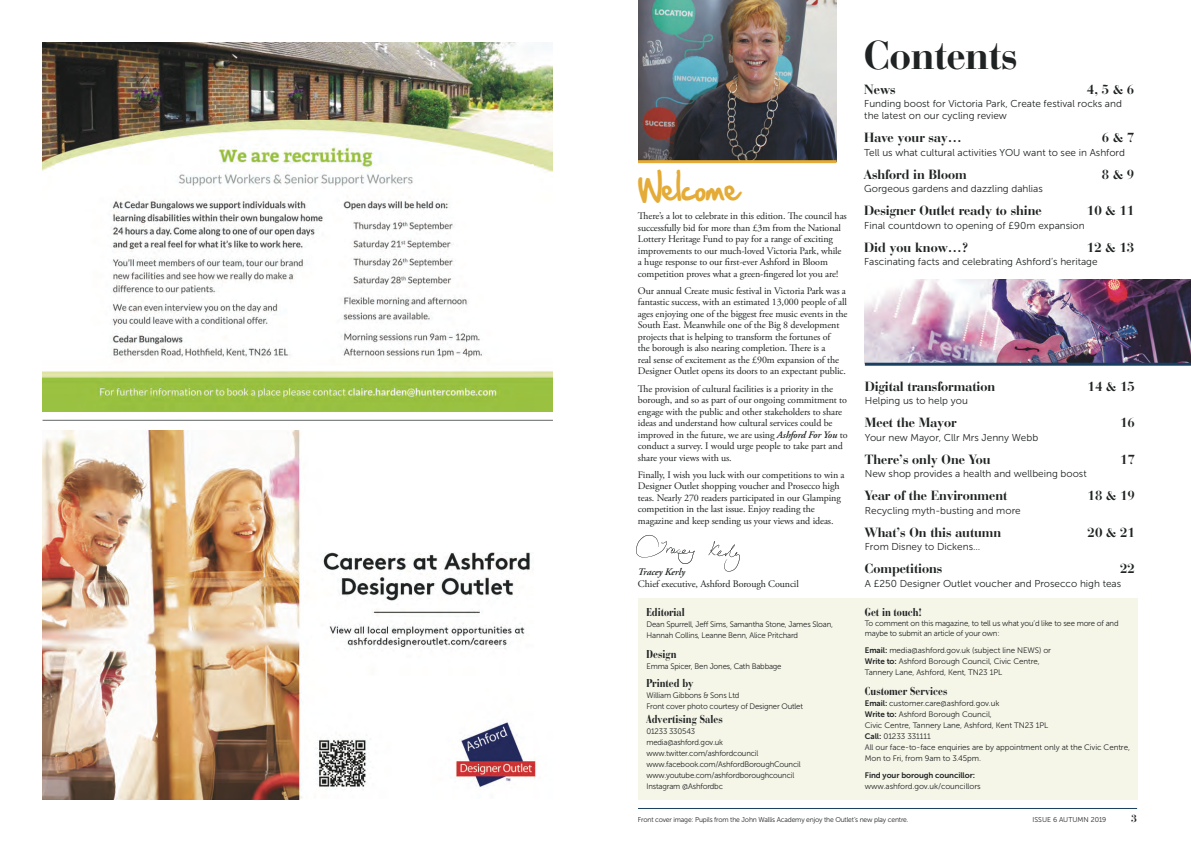
<style>
.page{position:relative;width:1191px;height:842px;background:#fff}
.page>*{position:absolute;margin:0;border:0;box-sizing:border-box;transform-origin:0 0}
.t1{font:700 42px "Bauer Bodoni BT";color:#202323}
.t2{font:28px "Hand Of Sean";color:#e4ab37}
.t3{font:700 14px "Bauer Bodoni BT";color:#202323}
.t4{font:700 condensed 12px "Bauer Bodoni BT";color:#202323}
.t5{font:700 11px "Bauer Bodoni BT";color:#202323}
.t6{font:10px/11.5px "Adobe Garamond Pro";letter-spacing:-.01em;color:#202323}
.t7{font:10px/12px "Museo Sans 300";color:#202323}
.t8{font:8px/11px "Museo Sans 300";letter-spacing:-.025em;color:#202323}
.t9{font:7px "Museo Sans 300";letter-spacing:-.025em;color:#202323}
.t10{font:7px "Museo Sans 300";color:#202323}
.s1{font-weight:600;font-style:italic}
.s2{font-family:"Museo Sans 700"}
</style>
<div class="page">
<hr style="left:43px;top:420px;width:510px;height:1px;background:#626666">
<img style="left:43px;top:431px;width:496px;height:368px">
<img style="left:43px;top:43px;width:510px;height:368px">
<hr style="left:638px;top:808px;width:499px;height:1px;background:#183f5f">
<img style="left:865px;top:280px;width:326px;height:83px">
<hr style="left:865px;top:363px;width:326px;height:3px;background:#183f5f">
<img style="left:638px;top:0;width:198px;height:160px">
<div style="left:638px;top:598px;width:499px;height:201px;background:#f5f5e8"></div>
<hr style="left:638px;top:160px;width:198px;height:3px;background:#e4ab37">
<svg style="left:636px;top:535px;width:59px;height:29px"></svg>
<svg style="left:708px;top:541px;width:32px;height:31px"></svg>
<p class="t2" style="left:638px;top:164px;width:103px">Welcome</p>
<p class="t6" style="left:638px;top:211px;width:210px">There’s a lot to celebrate in this edition. The council has successfully bid for more than £3m from the National Lottery Heritage Fund to pay for a range of exciting improvements to our much-loved Victoria Park, while a huge response to our first-ever Ashford in Bloom competition proves what a green-fingered lot you are!</p>
<p class="t6" style="left:638px;top:285px;width:211px">Our annual Create music festival in Victoria Park was a fantastic success, with an estimated 13,000 people of all ages enjoying one of the biggest free music events in the South East. Meanwhile one of the Big 8 development projects that is helping to transform the fortunes of<br>the borough is also nearing completion. There is a<br>real sense of excitement as the £90m expansion of the Designer Outlet opens its doors to an expectant public.</p>
<p class="t6" style="left:638px;top:383px;width:211px">The provision of cultural facilities is a priority in the borough, and so as part of our ongoing commitment to engage with the public and other stakeholders to share ideas and understand how cultural services could be improved in the future, we are using <span class="s1">Ashford For You</span> to conduct a survey. I would urge people to take part and share your views with us.</p>
<p class="t6" style="left:638px;top:469px;width:208px">Finally, I wish you luck with our competitions to win a Designer Outlet shopping voucher and Prosecco high teas. Nearly 270 readers participated in our Glamping competition in the last issue. Enjoy reading the magazine and keep sending us your views and ideas.</p>
<p class="t6" style="left:638px;top:567px;width:162px"><span class="s1">Tracey Kerly<br></span>Chief executive, Ashford Borough Council</p>
<p class="t4" style="left:646px;top:605px;width:40px">Editorial</p>
<p class="t8" style="left:646px;top:619px;width:188px">Dean Spurrell, Jeff Sims, Samantha Stone, James Sloan,<br>Hannah Collins, Leanne Benn, Alice Pritchard</p>
<p class="t4" style="left:646px;top:647px;width:32px">Design</p>
<p class="t8" style="left:646px;top:661px;width:136px">Emma Spicer, Ben Jones, Cath Babbage</p>
<p class="t4" style="left:646px;top:675px;width:48px">Printed by</p>
<p class="t8" style="left:646px;top:689px;width:94px">William Gibbons &amp; Sons Ltd</p>
<p class="t8" style="left:646px;top:700px;width:158px">Front cover photo courtesy of Designer Outlet</p>
<p class="t4" style="left:646px;top:711px;width:78px">Advertising Sales</p>
<p class="t8" style="left:646px;top:726px;width:50px">01233 330543</p>
<p class="t8" style="left:646px;top:737px;width:78px">media@ashford.gov.uk</p>
<p class="t8" style="left:646px;top:748px;width:113px">www.twitter.com/ashfordcouncil</p>
<p class="t8" style="left:646px;top:759px;width:156px">www.facebook.com/AshfordBoroughCouncil</p>
<p class="t8" style="left:646px;top:770px;width:149px">www.youtube.com/ashfordboroughcouncil</p>
<p class="t8" style="left:646px;top:781px;width:78px">Instagram @Ashfordbc</p>
<p class="t1" style="left:864px;top:28px;width:155px">Contents</p>
<p class="t3" style="left:864px;top:80px;width:33px">News</p>
<p class="t3" style="left:1087px;top:80px;width:49px">4, 5 &amp; 6</p>
<p class="t7" style="left:864px;top:98px;width:259px">Funding boost for Victoria Park, Create festival rocks and the latest on our cycling review</p>
<p class="t3" style="left:864px;top:129px;width:99px">Have your say…</p>
<p class="t3" style="left:1101px;top:129px;width:34px">6 &amp; 7</p>
<p class="t7" style="left:864px;top:146px;width:262px">Tell us what cultural activities YOU want to see in Ashford</p>
<p class="t3" style="left:864px;top:165px;width:104px">Ashford in Bloom</p>
<p class="t3" style="left:1101px;top:165px;width:34px">8 &amp; 9</p>
<p class="t7" style="left:864px;top:183px;width:180px">Gorgeous gardens and dazzling dahlias</p>
<p class="t3" style="left:864px;top:202px;width:179px">Designer Outlet ready to shine</p>
<p class="t3" style="left:1087px;top:202px;width:49px">10 &amp; 11</p>
<p class="t7" style="left:864px;top:219px;width:222px">Final countdown to opening of £90m expansion</p>
<p class="t3" style="left:864px;top:238px;width:106px">Did you know…?</p>
<p class="t3" style="left:1087px;top:238px;width:49px">12 &amp; 13</p>
<p class="t7" style="left:864px;top:256px;width:235px">Fascinating facts and celebrating Ashford’s heritage</p>
<p class="t3" style="left:865px;top:377px;width:132px">Digital transformation</p>
<p class="t3" style="left:1087px;top:377px;width:49px">14 &amp; 15</p>
<p class="t7" style="left:865px;top:395px;width:105px">Helping us to help you</p>
<p class="t3" style="left:865px;top:414px;width:93px">Meet the Mayor</p>
<p class="t3" style="left:1120px;top:414px;width:16px">16</p>
<p class="t7" style="left:865px;top:431px;width:175px">Your new Mayor, Cllr Mrs Jenny Webb</p>
<p class="t3" style="left:865px;top:450px;width:127px">There’s only One You</p>
<p class="t3" style="left:1120px;top:450px;width:16px">17</p>
<p class="t7" style="left:865px;top:468px;width:223px">New shop provides a health and wellbeing boost</p>
<p class="t3" style="left:865px;top:487px;width:144px">Year of the Environment</p>
<p class="t3" style="left:1087px;top:487px;width:49px">18 &amp; 19</p>
<p class="t7" style="left:865px;top:504px;width:157px">Recycling myth-busting and more</p>
<p class="t3" style="left:865px;top:523px;width:138px">What’s On this autumn</p>
<p class="t3" style="left:1087px;top:523px;width:49px">20 &amp; 21</p>
<p class="t7" style="left:865px;top:541px;width:117px">From Disney to Dickens…</p>
<p class="t3" style="left:865px;top:560px;width:79px">Competitions</p>
<p class="t3" style="left:1120px;top:560px;width:16px">22</p>
<p class="t7" style="left:865px;top:577px;width:258px">A £250 Designer Outlet voucher and Prosecco high teas</p>
<p class="t4" style="left:865px;top:605px;width:59px">Get in touch!</p>
<p class="t8" style="left:865px;top:618px;width:255px;line-height:10px">To comment on this magazine, to tell us what you’d like to see more of and maybe to submit an article of your own:</p>
<p class="t8" style="left:865px;top:645px;width:188px"><span class="s2">Email:</span> media@ashford.gov.uk (subject line NEWS) or</p>
<p class="t8" style="left:865px;top:656px;width:176px"><span class="s2">Write to:</span> Ashford Borough Council, Civic Centre,<br>Tannery Lane, Ashford, Kent, TN23 1PL</p>
<p class="t4" style="left:865px;top:683px;width:84px">Customer Services</p>
<p class="t8" style="left:865px;top:698px;width:136px"><span class="s2">Email:</span> customer.care@ashford.gov.uk</p>
<p class="t8" style="left:865px;top:709px;width:185px"><span class="s2">Write to:</span> Ashford Borough Council,<br>Civic Centre, Tannery Lane, Ashford, Kent TN23 1PL</p>
<p class="t8" style="left:865px;top:731px;width:67px"><span class="s2">Call:</span> 01233 331111</p>
<p class="t8" style="left:865px;top:742px;width:266px">All our face-to-face enquiries are by appointment only at the Civic Centre,<br>Mon to Fri, from 9am to 3.45pm.</p>
<p class="t8" style="left:865px;top:769px;width:117px"><span class="s2">Find your borough councillor: </span>www.ashford.gov.uk/councillors</p>
<p class="t9" style="left:638px;top:816px;width:272px">Front cover image: Pupils from the John Wallis Academy enjoy the Outlet’s new play centre.</p>
<p class="t10" style="left:1032px;top:816px;width:75px">ISSUE 6 AUTUMN 2019</p>
<p class="t5" style="left:1131px;top:812px;width:7px">3</p>
</div>
